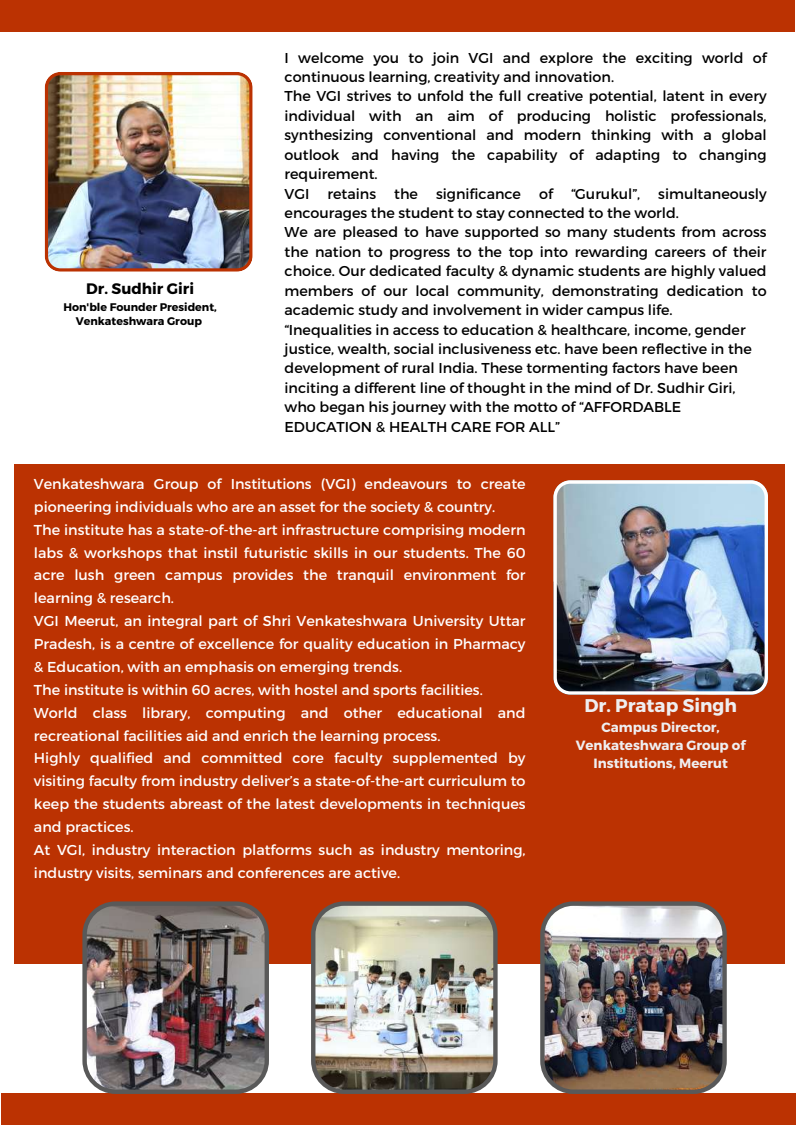
<style>
.page{position:relative;width:796px;height:1125px;background:#fff}
.page>*{position:absolute;margin:0;border:0;box-sizing:border-box;transform-origin:0 0}
.t1{font:700 18.45px "Montserrat";color:#efeef0}
.t2{font:700 15.15px "Montserrat";color:#000}
.t3{font:14.4px/23px "Montserrat";color:#fff}
.t4{font:14.25px/19.4px "Montserrat";color:#000}
.t5{font:700 13.35px/17.9px "Montserrat";color:#efeef0;text-align:center}
.t6{font:700 11.1px/14.7px "Montserrat";color:#000;text-align:center}
</style>
<div class="page">
<div style="left:0;top:0;width:794px;height:32px;background:#bb3202"></div>
<div style="left:1px;top:1094px;width:794px;height:31px;background:#bb3202"></div>
<img style="left:45px;top:72px;width:207px;height:200px">
<div style="left:14px;top:464px;width:770px;height:499px;background:#bb3202"></div>
<img style="left:82px;top:901px;width:187px;height:193px">
<img style="left:311px;top:901px;width:186px;height:193px">
<img style="left:540px;top:901px;width:186px;height:193px">
<img style="left:553px;top:480px;width:214px;height:215px">
<p class="t2" style="left:86px;top:279px;width:109px">Dr. Sudhir Giri</p>
<p class="t6" style="left:63px;top:299px;width:155px">Hon'ble Founder President,<br>Venkateshwara Group</p>
<p class="t4" style="left:284px;top:47px;width:483px">I welcome you to join VGI and explore the exciting world of continuous learning, creativity and innovation.<br>The VGI strives to unfold the full creative potential, latent in every individual with an aim of producing holistic professionals, synthesizing conventional and modern thinking with a global outlook and having the capability of adapting to changing requirement.<br>VGI</p>
<p class="t4" style="left:284px;top:183px;width:483px;text-indent:373px">simultaneously encourages the student to stay connected to the world.<br>We are pleased to have supported so many students from across the nation to progress to the top into rewarding careers of their choice. Our dedicated faculty &amp; dynamic students are highly valued members of our local community, demonstrating dedication to academic study and involvement in wider campus life.<br>“Inequalities in access to education &amp; healthcare, income, gender justice, wealth, social inclusiveness etc. have been reflective in the development of rural India. These tormenting factors have been inciting a different line of thought in the mind of Dr. Sudhir Giri, who began his journey with the motto of “AFFORDABLE EDUCATION &amp; HEALTH CARE FOR ALL”</p>
<p class="t4" style="left:327px;top:183px;width:50px">retains</p>
<p class="t4" style="left:394px;top:183px;width:25px">the</p>
<p class="t4" style="left:436px;top:183px;width:86px">significance</p>
<p class="t4" style="left:539px;top:183px;width:15px">of</p>
<p class="t4" style="left:571px;top:183px;width:71px">“Gurukul”,</p>
<p class="t3" style="left:34px;top:472px;width:493px">Venkateshwara Group of Institutions (VGI) endeavours to create pioneering individuals who are an asset for the society &amp; country.<br>The institute has a state-of-the-art infrastructure comprising modern labs &amp; workshops that instil futuristic skills in our students. The 60 acre lush green campus provides the tranquil environment for learning &amp; research.<br>VGI Meerut, an integral part of Shri Venkateshwara University Uttar Pradesh, is a centre of excellence for quality education in Pharmacy &amp; Education, with an emphasis on emerging trends.<br>The institute is within 60 acres, with hostel and sports facilities.<br>World class library, computing and other educational and recreational facilities aid and enrich the learning process.<br>Highly qualified and committed core faculty supplemented by visiting faculty from industry deliver’s a state-of-the-art curriculum to keep the students abreast of the latest developments in techniques and practices.<br>At VGI, industry interaction platforms such as industry mentoring, industry visits, seminars and conferences are active.</p>
<p class="t1" style="left:584px;top:693px;width:154px">Dr. Pratap Singh</p>
<p class="t5" style="left:575px;top:718px;width:171px">Campus Director,<br>Venkateshwara Group of<br>Institutions, Meerut</p>
</div>
